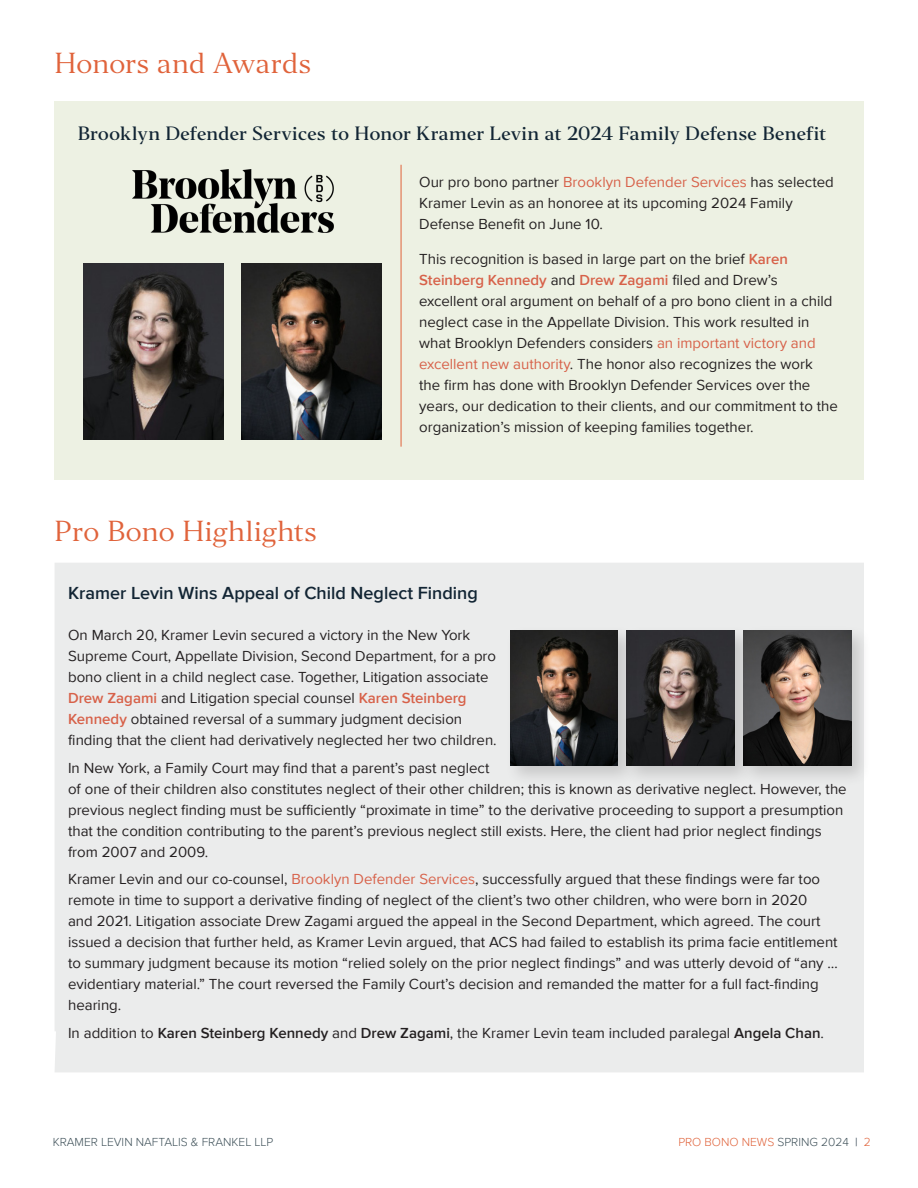
<style>
.page{position:relative;width:918px;height:1188px;background:#fff}
.page>*{position:absolute;margin:0;border:0;box-sizing:border-box;transform-origin:0 0}
.Case_Title_for_cases{font:27px "Editor";color:#e0633b}
.t1{font:500 18px "Editor";letter-spacing:-.005em;color:#122534}
.Cases_main_text{font:600 18px "Proxima Nova";color:#122534}
.Cases_main_text-2{font:15px/21px "Proxima Nova";color:#231f20}
.t2{font:300 12px "Proxima Nova";color:#3f5159}
.t3{font:300 12px "Proxima Nova";color:#e0633b}
.s1{color:#d76149}
.s2{font-weight:600;color:#d76149}
.s3{font-weight:600}
.s4{color:#3f5159}
.s5{color:#122534}
</style>
<div class="page">
<div style="left:55px;top:101px;width:809px;height:379px;background:#edf1e3"></div>
<img style="left:83px;top:263px;width:140px;height:176px">
<hr style="left:401px;top:165px;width:1px;height:282px;background:#e0633b">
<div style="left:55px;top:563px;width:809px;height:509px;background:#ebecec"></div>
<div style="left:621px;top:625px;width:134px;height:161px;background:#231f20;opacity:.18"></div>
<img style="left:639px;top:631px;width:96px;height:135px">
<div style="left:504px;top:625px;width:135px;height:161px;background:#231f20;opacity:.18"></div>
<img style="left:510px;top:631px;width:108px;height:135px">
<div style="left:738px;top:625px;width:134px;height:161px;background:#231f20;opacity:.18"></div>
<img style="left:743px;top:631px;width:108px;height:135px">
<img style="left:242px;top:263px;width:140px;height:176px">
<img style="left:133px;top:170px;width:201px;height:62px">
<p class="Case_Title_for_cases" style="left:55px;top:46px;width:258px">Honors and Awards</p>
<p class="t1" style="left:78px;top:121px;width:750px">Brooklyn Defender Services to Honor Kramer Levin at 2024 Family Defense Benefit</p>
<p class="Case_Title_for_cases" style="left:55px;top:513px;width:264px">Pro Bono Highlights</p>
<p class="Cases_main_text-2" style="left:419px;top:171px;width:416px">Our pro bono partner <span class="s1">Brooklyn Defender Services</span> has selected<br>Kramer Levin as an honoree at its upcoming 2024 Family<br>Defense Benefit on June 10.</p>
<p class="Cases_main_text-2" style="left:419px;top:248px;width:420px">This recognition is based in large part on the brief <span class="s2">Karen Steinberg Kennedy</span> and <span class="s2">Drew Zagami</span> filed and Drew’s excellent oral argument on behalf of a pro bono client in a child neglect case in the Appellate Division. This work resulted in what Brooklyn Defenders considers <span class="s1">an important victory and excellent new authority</span>. The honor also recognizes the work<br>the firm has done with Brooklyn Defender Services over the years, our dedication to their clients, and our commitment to the organization’s mission of keeping families together.</p>
<p class="Cases_main_text" style="left:68px;top:579px;width:411px">Kramer Levin Wins Appeal of Child Neglect Finding</p>
<p class="Cases_main_text-2" style="left:68px;top:624px;width:430px">On March 20, Kramer Levin secured a victory in the New York Supreme Court, Appellate Division, Second Department, for a pro bono client in a child neglect case. Together, Litigation associate <span class="s2">Drew Zagami</span> and Litigation special counsel <span class="s2">Karen Steinberg Kennedy</span> obtained reversal of a summary judgment decision finding that the client had derivatively neglected her two children.</p>
<p class="Cases_main_text-2" style="left:68px;top:756px;width:780px">In New York, a Family Court may find that a parent’s past neglect<br>of one of their children also constitutes neglect of their other children; this is known as derivative neglect. However, the previous neglect finding must be sufficiently “proximate in time” to the derivative proceeding to support a presumption that the condition contributing to the parent’s previous neglect still exists. Here, the client had prior neglect findings from 2007 and 2009.</p>
<p class="Cases_main_text-2" style="left:68px;top:868px;width:771px">Kramer Levin and our co-counsel, <span class="s1">Brooklyn Defender Services</span>, successfully argued that these findings were far too remote in time to support a derivative finding of neglect of the client’s two other children, who were born in 2020<br>and 2021. Litigation associate Drew Zagami argued the appeal in the Second Department, which agreed. The court issued a decision that further held, as Kramer Levin argued, that ACS had failed to establish its prima facie entitlement to summary judgment because its motion “relied solely on the prior neglect findings” and was utterly devoid of “any … evidentiary material.” The court reversed the Family Court’s decision and remanded the matter for a full fact-finding hearing.</p>
<p class="Cases_main_text-2" style="left:68px;top:1022px;width:758px">In addition to <span class="s3">Karen Steinberg Kennedy</span> and <span class="s3">Drew Zagami</span>, the Kramer Levin team included paralegal <span class="s3">Angela Chan</span>.</p>
<p class="t2" style="left:53px;top:1134px;width:222px">KRAMER LEVIN NAFTALIS &amp; FRANKEL LLP</p>
<p class="t3" style="left:678px;top:1134px;width:194px">PRO BONO NEWS <span class="s4">SPRING 2024</span> <span class="s5">|</span> 2</p>
</div>
